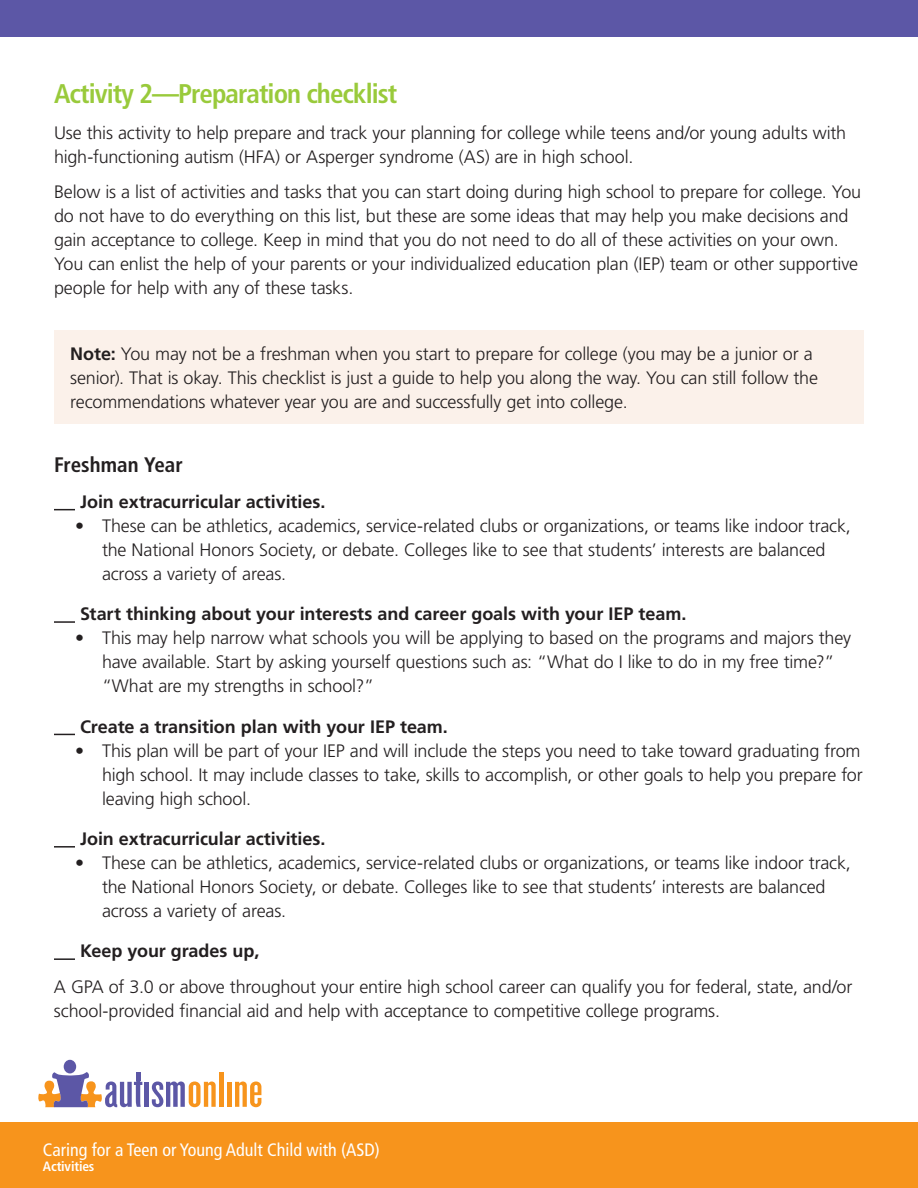
<style>
.page{position:relative;width:918px;height:1188px;background:#fff}
.page>*{position:absolute;margin:0;border:0;box-sizing:border-box;transform-origin:0 0}
.Section_Heading_1{font:700 condensed 27px "Frutiger LT Std";letter-spacing:-.035em;color:#99ca3b}
.Section_Heading_2{font:700 condensed 21px "Frutiger LT Std";color:#231f20}
.content{font:300 18px/24px "Frutiger LT Std";letter-spacing:-.01em;color:#231f20}
.Bulleted_List__Level{font:300 18px/24px "Frutiger LT Std";letter-spacing:-.01em;color:#231f20}
.content-2{font:700 18px "Frutiger LT Std";letter-spacing:-.005em;color:#231f20}
.t1{font:condensed 18px "Frutiger LT Std";color:#fff}
.t2{font:700 condensed 13.5px "Frutiger LT Std";letter-spacing:-.01em;color:#fff}
.s1{font-weight:700}
</style>
<div class="page">
<div style="left:0;top:1123px;width:918px;height:65px;background:#f7941c"></div>
<div style="left:0;top:0;width:918px;height:37px;background:#5c57a6"></div>
<div style="left:64px;top:1060px;width:12px;height:13px;background:#5c57a6;border-radius:50%"></div>
<hr style="left:145px;top:1082px;width:4px;height:25px;background:#5c57a6">
<svg style="left:152px;top:1082px;width:64px;height:25px"></svg>
<svg style="left:38px;top:1072px;width:104px;height:35px"></svg>
<hr style="left:227px;top:1082px;width:4px;height:25px;background:#f7941c">
<svg style="left:235px;top:1082px;width:26px;height:25px"></svg>
<div style="left:219px;top:1072px;width:5px;height:35px;background:#f7941c"></div>
<svg style="left:54px;top:509px;width:21px;height:1px"></svg>
<hr style="left:54px;top:621px;width:21px;height:2px;background:#231f20">
<svg style="left:54px;top:734px;width:21px;height:1px"></svg>
<hr style="left:54px;top:846px;width:21px;height:2px;background:#231f20">
<hr style="left:54px;top:958px;width:21px;height:2px;background:#231f20">
<div style="left:54px;top:330px;width:810px;height:94px;background:#fbf1ea"></div>
<p class="Section_Heading_1" style="left:54px;top:77px;width:345px">Activity 2—Preparation checklist</p>
<p class="content" style="left:54px;top:121px;width:794px">Use this activity to help prepare and track your planning for college while teens and/or young adults with high-functioning autism (HFA) or Asperger syndrome (AS) are in high school.</p>
<p class="content" style="left:54px;top:181px;width:809px">Below is a list of activities and tasks that you can start doing during high school to prepare for college. You do not have to do everything on this list, but these are some ideas that may help you make decisions and gain acceptance to college. Keep in mind that you do not need to do all of these activities on your own.<br>You can enlist the help of your parents or your individualized education plan (IEP) team or other supportive people for help with any of these tasks.</p>
<p class="content" style="left:70px;top:342px;width:749px"><span class="s1">Note:</span> You may not be a freshman when you start to prepare for college (you may be a junior or a senior). That is okay. This checklist is just a guide to help you along the way. You can still follow the recommendations whatever year you are and successfully get into college.</p>
<p class="Section_Heading_2" style="left:54px;top:452px;width:130px">Freshman Year</p>
<p class="content-2" style="left:80px;top:491px;width:247px">Join extracurricular activities.</p>
<p class="Bulleted_List__Level" style="left:102px;top:514px;width:750px;text-indent:-27px">• These can be athletics, academics, service-related clubs or organizations, or teams like indoor track, the National Honors Society, or debate. Colleges like to see that students’ interests are balanced across a variety of areas.</p>
<p class="content-2" style="left:80px;top:603px;width:608px">Start thinking about your interests and career goals with your IEP team.</p>
<p class="Bulleted_List__Level" style="left:102px;top:626px;width:751px;text-indent:-27px">• This may help narrow what schools you will be applying to based on the programs and majors they have available. Start by asking yourself questions such as: “What do I like to do in my free time?” “What are my strengths in school?”</p>
<p class="content-2" style="left:80px;top:716px;width:369px">Create a transition plan with your IEP team.</p>
<p class="Bulleted_List__Level" style="left:102px;top:739px;width:762px;text-indent:-27px">• This plan will be part of your IEP and will include the steps you need to take toward graduating from high school. It may include classes to take, skills to accomplish, or other goals to help you prepare for leaving high school.</p>
<p class="content-2" style="left:80px;top:828px;width:247px">Join extracurricular activities.</p>
<p class="Bulleted_List__Level" style="left:102px;top:851px;width:750px;text-indent:-27px">• These can be athletics, academics, service-related clubs or organizations, or teams like indoor track, the National Honors Society, or debate. Colleges like to see that students’ interests are balanced across a variety of areas.</p>
<p class="content-2" style="left:80px;top:941px;width:181px">Keep your grades up,</p>
<p class="content" style="left:54px;top:975px;width:800px">A GPA of 3.0 or above throughout your entire high school career can qualify you for federal, state, and/or school-provided financial aid and help with acceptance to competitive college programs.</p>
<p class="t1" style="left:43px;top:1140px;width:338px">Caring for a Teen or Young Adult Child with (ASD)</p>
<p class="t2" style="left:43px;top:1159px;width:53px">Activities</p>
</div>
